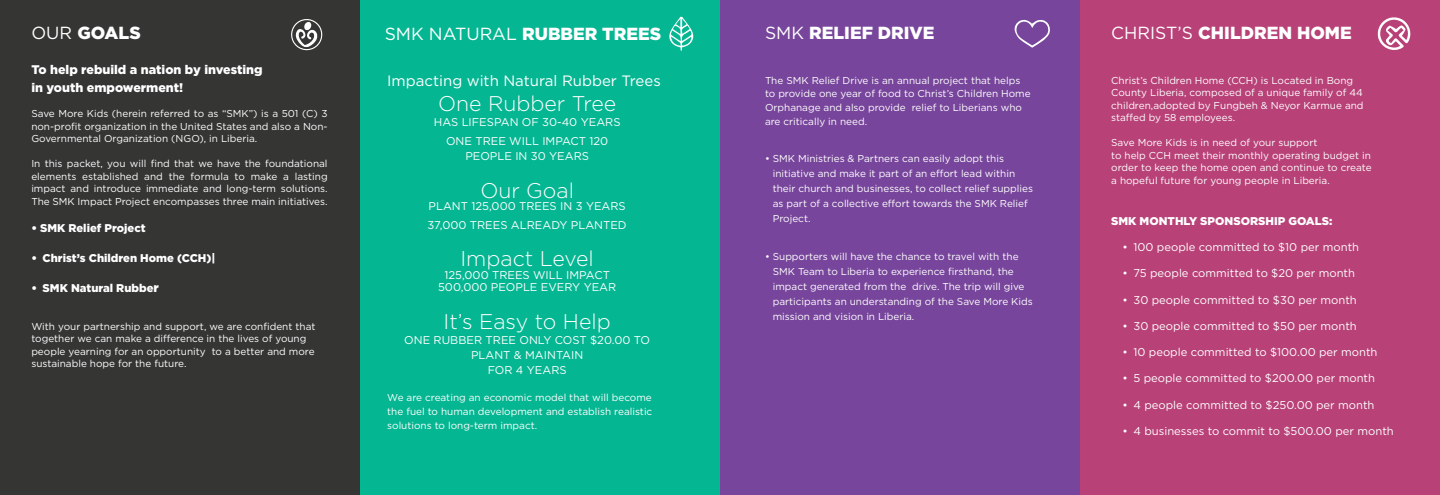
<style>
.page{position:relative;width:1440px;height:495px;background:#fff}
.page>*{position:absolute;margin:0;border:0;box-sizing:border-box;transform-origin:0 0}
.t1{font:300 21.25px "Gotham";color:#fff}
.t2{font:900 17.5px "Gotham";color:#fff}
.t3{font:15px "Gotham";color:#fff}
.t4{font:900 12.5px "Gotham";color:#fff}
.t5{font:11.25px/15px "Gotham";color:#fff;text-align:center}
.t6{font:900 11.25px "Gotham";color:#fff}
.t7{font:10px/12.5px "Gotham";color:#fff}
.s1{font-weight:400}
.s2{font-size:12.5px}
</style>
<div class="page">
<div style="left:1080px;top:0;width:360px;height:495px;background:#b84177"></div>
<svg style="left:1377px;top:17px;width:34px;height:33px"></svg>
<div style="left:0;top:0;width:376px;height:495px;background:#353534"></div>
<svg style="left:291px;top:19px;width:32px;height:32px"></svg>
<div style="left:360px;top:0;width:369px;height:495px;background:#05b692"></div>
<svg style="left:669px;top:17px;width:25px;height:34px"></svg>
<div style="left:720px;top:0;width:360px;height:495px;background:#77459b"></div>
<svg style="left:1014px;top:19px;width:36px;height:29px"></svg>
<p class="t2" style="left:31px;top:20px;width:111px"><span class="s1">OUR</span> GOALS</p>
<p class="t4" style="left:31px;top:61px;width:233px">To help rebuild a nation by investing</p>
<p class="t4" style="left:31px;top:79px;width:153px">in youth empowerment!</p>
<p class="t7" style="left:31px;top:107px;width:298px;text-align:justify">Save More Kids (herein referred to as “SMK”) is a 501 (C) 3 non-profit organization in the United States and also a Non-Governmental Organization (NGO), in Liberia.</p>
<p class="t7" style="left:31px;top:157px;width:298px;text-align:justify">In this packet, you will find that we have the foundational elements established and the formula to make a lasting impact and introduce immediate and long-term solutions.<br>The SMK Impact Project encompasses three main initiatives.</p>
<p class="t6" style="left:31px;top:221px;width:116px">• SMK Relief Project</p>
<p class="t6" style="left:31px;top:251px;width:186px">• Christ’s Children Home (CCH)|</p>
<p class="t6" style="left:31px;top:281px;width:129px">• SMK Natural Rubbe<span class="s2">r</span></p>
<p class="t7" style="left:31px;top:320px;width:286px">With your partnership and support, we are confident that together we can make a difference in the lives of young people yearning for an opportunity to a better and more sustainable hope for the future.</p>
<p class="t2" style="left:385px;top:22px;width:278px"><span class="s1">SMK NATURAL</span> RUBBER TREES</p>
<p class="t3" style="left:387px;top:72px;width:275px">Impacting with Natural Rubber Trees</p>
<p class="t1" style="left:438px;top:90px;width:180px">One Rubber Tree</p>
<p class="t5" style="left:434px;top:115px;width:188px">HAS LIFESPAN OF 30-40 YEARS</p>
<p class="t5" style="left:446px;top:133px;width:164px">ONE TREE WILL IMPACT 120<br>PEOPLE IN 30 YEARS</p>
<p class="t1" style="left:480px;top:177px;width:95px">Our Goal</p>
<p class="t5" style="left:429px;top:198px;width:199px">PLANT 125,000 TREES IN 3 YEARS</p>
<p class="t5" style="left:428px;top:217px;width:201px">37,000 TREES ALREADY PLANTED</p>
<p class="t1" style="left:460px;top:245px;width:135px">Impact Level</p>
<p class="t5" style="left:444px;top:267px;width:167px">125,000 TREES WILL IMPACT</p>
<p class="t5" style="left:438px;top:280px;width:180px">500,000 PEOPLE EVERY YEAR</p>
<p class="t1" style="left:444px;top:308px;width:169px">It’s Easy to Help</p>
<p class="t5" style="left:404px;top:332px;width:247px">ONE RUBBER TREE ONLY COST $20.00 TO<br>PLANT &amp; MAINTAIN</p>
<p class="t5" style="left:488px;top:362px;width:81px">FOR 4 YEARS</p>
<p class="t7" style="left:387px;top:391px;width:267px;line-height:13.8px;text-align:justify">We are creating an economic model that will become the fuel to human development and establish realistic solutions to long-term impact.</p>
<p class="t2" style="left:765px;top:20px;width:171px"><span class="s1">SMK</span> RELIEF DRIVE</p>
<p class="t7" style="left:765px;top:73px;width:267px;line-height:13.8px">The SMK Relief Drive is an annual project that helps to provide one year of food to Christ’s Children Home Orphanage and also provide relief to Liberians who are critically in need.</p>
<p class="t7" style="left:773px;top:151px;width:262px;line-height:15px;text-indent:-8px">• SMK Ministries &amp; Partners can easily adopt this initiative and make it part of an effort lead within their church and businesses, to collect relief supplies as part of a collective effort towards the SMK Relief Project.</p>
<p class="t7" style="left:773px;top:249px;width:261px;line-height:15px;text-indent:-8px">• Supporters will have the chance to travel with the SMK Team to Liberia to experience firsthand, the impact generated from the drive. The trip will give participants an understanding of the Save More Kids mission and vision in Liberia.</p>
<p class="t2" style="left:1111px;top:20px;width:242px"><span class="s1">CHRIST’S</span> CHILDREN HOME</p>
<p class="t7" style="left:1111px;top:74px;width:254px">Christ’s Children Home (CCH) is Located in Bong County Liberia, composed of a unique family of 44 children,adopted by Fungbeh &amp; Neyor Karmue and staffed by 58 employees.</p>
<p class="t7" style="left:1111px;top:136px;width:208px">Save More Kids is in need of your support</p>
<p class="t7" style="left:1111px;top:149px;width:262px;text-align:justify">to help CCH meet their monthly operating budget in order to keep the home open and continue to create a hopeful future for young people in Liberia.</p>
<p class="t6" style="left:1111px;top:213px;width:223px">SMK MONTHLY SPONSORSHIP GOALS:</p>
<p class="t5" style="left:1122px;top:240px;width:238px">• 100 people committed to $10 per month</p>
<p class="t5" style="left:1122px;top:266px;width:234px">• 75 people committed to $20 per month</p>
<p class="t5" style="left:1122px;top:292px;width:236px">• 30 people committed to $30 per month</p>
<p class="t5" style="left:1122px;top:318px;width:236px">• 30 people committed to $50 per month</p>
<p class="t5" style="left:1122px;top:345px;width:257px">• 10 people committed to $100.00 per month</p>
<p class="t5" style="left:1122px;top:371px;width:254px">• 5 people committed to $200.00 per month</p>
<p class="t5" style="left:1122px;top:397px;width:254px">• 4 people committed to $250.00 per month</p>
<p class="t5" style="left:1122px;top:423px;width:273px">• 4 businesses to commit to $500.00 per month</p>
</div>
